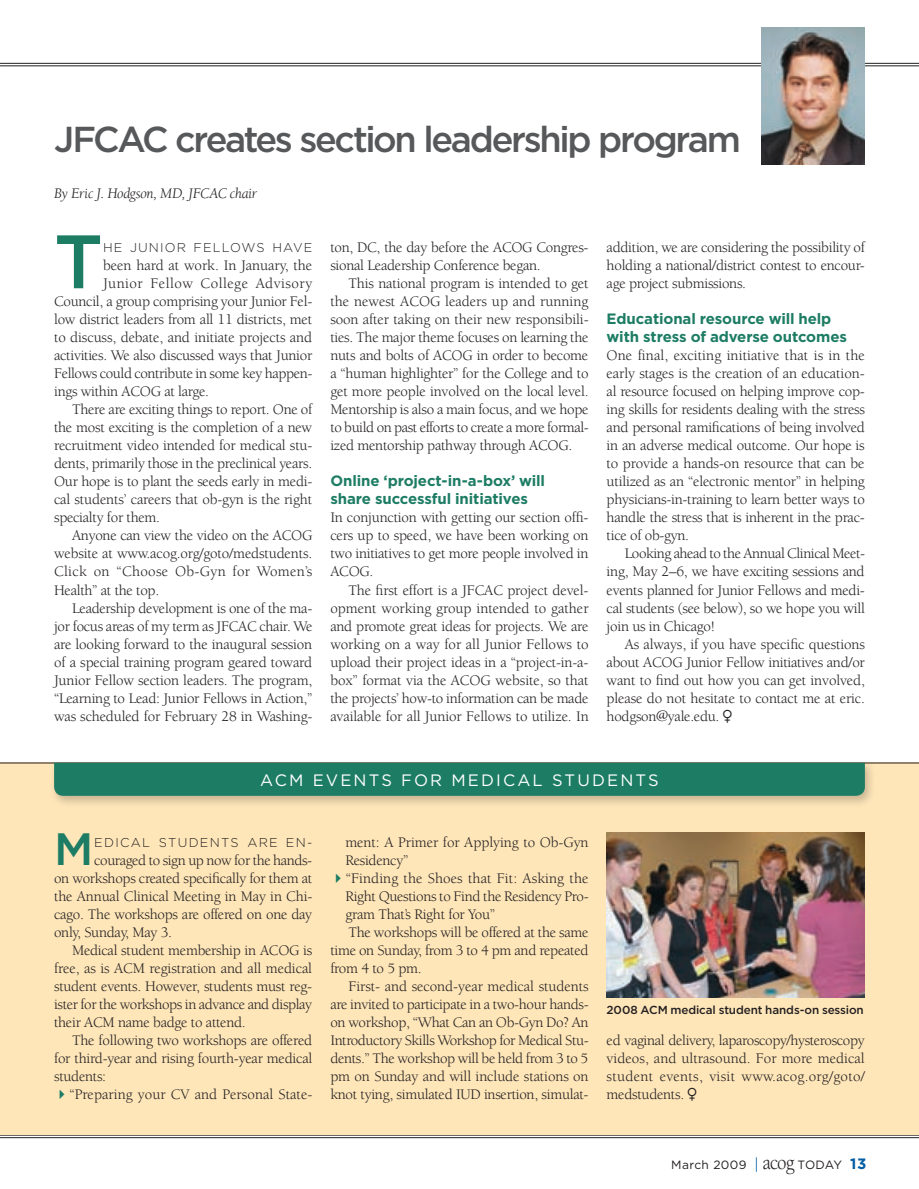
<style>
.page{position:relative;width:919px;height:1189px;background:#fff}
.page>*{position:absolute;margin:0;border:0;box-sizing:border-box;transform-origin:0 0}
.t1{font:500 75.45px "Gotham";color:#1d7c64}
.t2{font:500 45.3px "Gotham";color:#1d7c64}
.t3{font:500 36px "Gotham";letter-spacing:-.065em;color:#57585a}
.t4{font:16.5px "Gotham";letter-spacing:.13em;color:#fff}
.t5{font:15px/18px "Berkeley";letter-spacing:-.02em;color:#231f20;text-align:justify}
.t6{font:700 15px/18px "Gotham";letter-spacing:-.01em;color:#1d7c64}
.t7{font:15px "Berkeley";color:#231f20}
.t8{font:15px "Berkeley";letter-spacing:.005em;color:#231f20}
.t9{font:15px "Berkeley";letter-spacing:.02em;color:#231f20}
.t10{font:italic 15px "Berkeley";letter-spacing:-.02em;color:#231f20}
.t11{font:15px "Berkeley";letter-spacing:.03em;color:#231f20}
.t12{font:300 12.75px "Gotham";letter-spacing:.095em;color:#231f20}
.t13{font:12px "Gotham";letter-spacing:.03em;color:#231f20}
.t14{font:500 11.7px "Gotham";letter-spacing:-.01em;color:#231f20}
.s1{font-family:"Zeal"}
.s2{color:#1d7c64}
.s3{font-family:"Berkeley";font-size:18px;color:#015ca3}
.s4{font-family:"Berkeley";font-size:21px}
.s5{font-weight:700;font-size:15px;color:#015ca3}
</style>
<div class="page">
<hr style="left:0;top:1134px;width:918px;height:1px;background:#231f20">
<hr style="left:0;top:1137px;width:918px;height:1px;background:#231f20">
<hr style="left:0;top:63px;width:918px;height:1px;background:#231f20">
<hr style="left:0;top:66px;width:918px;height:1px;background:#231f20">
<img style="left:761px;top:27px;width:103px;height:137px">
<div style="left:0;top:762px;width:918px;height:372px;background:#fee6b9"></div>
<img style="left:606px;top:832px;width:258px;height:165px">
<hr style="left:0;top:762px;width:918px;height:1px;background:#231f20">
<div style="left:49px;top:758px;width:832px;height:57px;background:#231f20;opacity:.25"></div>
<div style="left:54px;top:762px;width:810px;height:33px;background:#1d7c64"></div>
<h3 class="t3" style="left:54px;top:118px;width:43px">JFCAC</h3>
<h3 class="t3" style="left:175px;top:118px;width:567px">creates section leadership program</h3>
<p class="t10" style="left:54px;top:186px;width:204px">By Eric J. Hodgson, MD, JFCAC chair</p>
<h1 class="t1" style="left:54px;top:218px;width:44px">T</h1>
<p class="t12" style="left:103px;top:241px;width:211px">HE JUNIOR FELLOWS HAVE</p>
<p class="t5" style="left:103px;top:257px;width:210px">been hard at work. In January, the</p>
<p class="t11" style="left:103px;top:275px;width:211px">Junior Fellow College Advisory</p>
<p class="t5" style="left:54px;top:293px;width:259px">Council, a group comprising your Junior Fel-</p>
<p class="t5" style="left:54px;top:311px;width:259px">low district leaders from all 11 districts, met</p>
<p class="t5" style="left:54px;top:329px;width:259px">to discuss, debate, and initiate projects and</p>
<p class="t5" style="left:54px;top:347px;width:259px">activities. We also discussed ways that Junior</p>
<p class="t5" style="left:54px;top:365px;width:260px">Fellows could contribute in some key happen-</p>
<p class="t5" style="left:54px;top:383px;width:156px">ings within ACOG at large.</p>
<p class="t5" style="left:72px;top:401px;width:242px">There are exciting things to report. One of</p>
<p class="t5" style="left:54px;top:419px;width:259px">the most exciting is the completion of a new</p>
<p class="t5" style="left:54px;top:437px;width:260px">recruitment video intended for medical stu-</p>
<p class="t5" style="left:54px;top:455px;width:259px">dents, primarily those in the preclinical years.</p>
<p class="t5" style="left:54px;top:473px;width:260px">Our hope is to plant the seeds early in medi-</p>
<p class="t5" style="left:54px;top:491px;width:259px">cal students’ careers that ob-gyn is the right</p>
<p class="t5" style="left:54px;top:509px;width:107px">specialty for them.</p>
<p class="t5" style="left:72px;top:527px;width:242px">Anyone can view the video on the ACOG</p>
<p class="t5" style="left:54px;top:545px;width:260px">website at www.acog.org/goto/medstudents.</p>
<p class="t9" style="left:54px;top:563px;width:259px">Click on “Choose Ob-Gyn for Women’s</p>
<p class="t5" style="left:54px;top:581px;width:107px">Health” at the top.</p>
<p class="t5" style="left:72px;top:599px;width:242px">Leadership development is one of the ma-</p>
<p class="t5" style="left:54px;top:617px;width:260px">jor focus areas of my term as JFCAC chair. We</p>
<p class="t5" style="left:54px;top:635px;width:259px">are looking forward to the inaugural session</p>
<p class="t5" style="left:54px;top:653px;width:259px">of a special training program geared toward</p>
<p class="t5" style="left:54px;top:671px;width:260px">Junior Fellow section leaders. The program,</p>
<p class="t5" style="left:54px;top:689px;width:260px">“Learning to Lead: Junior Fellows in Action,”</p>
<p class="t5" style="left:54px;top:707px;width:260px">was scheduled for February 28 in Washing-</p>
<p class="t5" style="left:330px;top:239px;width:260px">ton, DC, the day before the ACOG Congres&shy;sional Leadership Conference began.</p>
<p class="t5" style="left:330px;top:275px;width:260px;text-indent:18px">This national program is intended to get the newest ACOG leaders up and running soon after taking on their new responsibili&shy;ties. The major theme focuses on learning the nuts and bolts of ACOG in order to become a “human highlighter” for the College and to get more people involved on the local level.<br>Mentorship is also a main focus, and we hope to build on past efforts to create a more formal&shy;ized mentorship pathway through ACOG.</p>
<p class="t6" style="left:330px;top:471px;width:216px">Online ‘project-in-a-box’ will share successful initiatives</p>
<p class="t5" style="left:330px;top:509px;width:260px">In conjunction with getting our section offi&shy;cers up to speed, we have been working on two initiatives to get more people involved in ACOG.</p>
<p class="t5" style="left:330px;top:581px;width:260px;text-indent:18px">The first effort is a JFCAC project devel&shy;opment working group intended to gather and promote great ideas for projects. We are working on a way for all Junior Fellows to upload their project ideas in a “project-in-a&shy;box” format via the ACOG website, so that the projects’ how-to information can be made available for all Junior Fellows to utilize. In</p>
<p class="t5" style="left:606px;top:239px;width:259px">addition, we are considering the possibility of holding a national/district contest to encour&shy;age project submissions.</p>
<p class="t6" style="left:606px;top:309px;width:241px">Educational resource will help with stress of adverse outcomes</p>
<p class="t5" style="left:606px;top:347px;width:260px">One final, exciting initiative that is in the early stages is the creation of an education&shy;al resource focused on helping improve cop&shy;ing skills for residents dealing with the stress and personal ramifications of being involved in an adverse medical outcome. Our hope is to provide a hands-on resource that can be utilized as an “electronic mentor” in helping physicians-in-training to learn better ways to handle the stress that is inherent in the prac&shy;tice of ob-gyn.</p>
<p class="t5" style="left:606px;top:545px;width:260px;text-indent:18px">Looking ahead to the Annual Clinical Meet&shy;ing, May 2–6, we have exciting sessions and events planned for Junior Fellows and medi&shy;cal students (see below), so we hope you will join us in Chicago!</p>
<p class="t5" style="left:606px;top:635px;width:260px;text-indent:18px">As always, if you have specific questions about ACOG Junior Fellow initiatives and/or want to find out how you can get involved, please do not hesitate to contact me at eric. hodgson@yale.edu. <span class="s1">™</span></p>
<p class="t4" style="left:260px;top:770px;width:29px">ACM</p>
<p class="t4" style="left:312px;top:770px;width:54px">EVENTS</p>
<p class="t4" style="left:401px;top:770px;width:14px">FOR</p>
<p class="t4" style="left:451px;top:770px;width:42px">MEDIC</p>
<p class="t4" style="left:517px;top:770px;width:116px">AL STUDENTS</p>
<h2 class="t2" style="left:54px;top:822px;width:33px">M</h2>
<p class="t12" style="left:94px;top:835px;width:219px">EDICAL STUDENTS ARE EN-</p>
<p class="t5" style="left:54px;top:851px;width:260px;text-indent:40px">couraged to sign up now for the hands&shy;on workshops created specifically for them at the Annual Clinical Meeting in May in Chi&shy;cago. The workshops are offered on one day only, Sunday, May 3.</p>
<p class="t5" style="left:54px;top:941px;width:259px;text-indent:18px">Medical student membership in ACOG is free, as is ACM registration and all medical student events. However, students must reg&shy;ister for the workshops in advance and display their ACM name badge to attend.</p>
<p class="t5" style="left:54px;top:1031px;width:260px;text-indent:18px">The following two workshops are offered for third-year and rising fourth-year medical students:</p>
<p class="t7" style="left:54px;top:1085px;width:260px"><span class="s2">✔</span>“Preparing your CV and Personal State-</p>
<p class="t5" style="left:345px;top:833px;width:245px">ment: A Primer for Applying to Ob-Gyn<br>Residency”</p>
<p class="t8" style="left:330px;top:869px;width:259px"><span class="s2">✔</span>“Finding the Shoes that Fit: Asking the</p>
<p class="t5" style="left:345px;top:887px;width:245px">Right Questions to Find the Residency Pro-</p>
<p class="t5" style="left:345px;top:905px;width:151px">gram That’s Right for You”</p>
<p class="t5" style="left:348px;top:923px;width:241px">The workshops will be offered at the same</p>
<p class="t5" style="left:330px;top:941px;width:259px">time on Sunday, from 3 to 4 pm and repeated</p>
<p class="t5" style="left:330px;top:959px;width:93px">from 4 to 5 pm.</p>
<p class="t5" style="left:348px;top:977px;width:242px">First- and second-year medical students</p>
<p class="t5" style="left:330px;top:995px;width:260px">are invited to participate in a two-hour hands-</p>
<p class="t5" style="left:330px;top:1013px;width:260px">on workshop, “What Can an Ob-Gyn Do? An</p>
<p class="t5" style="left:330px;top:1031px;width:260px">Introductory Skills Workshop for Medical Stu-</p>
<p class="t5" style="left:330px;top:1049px;width:259px">dents.” The workshop will be held from 3 to 5</p>
<p class="t5" style="left:330px;top:1067px;width:260px">pm on Sunday and will include stations on</p>
<p class="t5" style="left:330px;top:1085px;width:260px">knot tying, simulated IUD insertion, simulat-</p>
<p class="t14" style="left:606px;top:1002px;width:44px">2008 ACM</p>
<p class="t14" style="left:670px;top:1002px;width:195px">medical student hands-on session</p>
<p class="t5" style="left:606px;top:1031px;width:260px">ed vaginal delivery, laparoscopy/hysteroscopy videos, and ultrasound. For more medical student events, visit www.acog.org/goto/ medstudents. <span class="s1">™</span></p>
<p class="t13" style="left:671px;top:1157px;width:196px">MARCH 2009 <span class="s3">|</span> <span class="s4">acog</span> TODAY <span class="s5">13</span></p>
</div>
